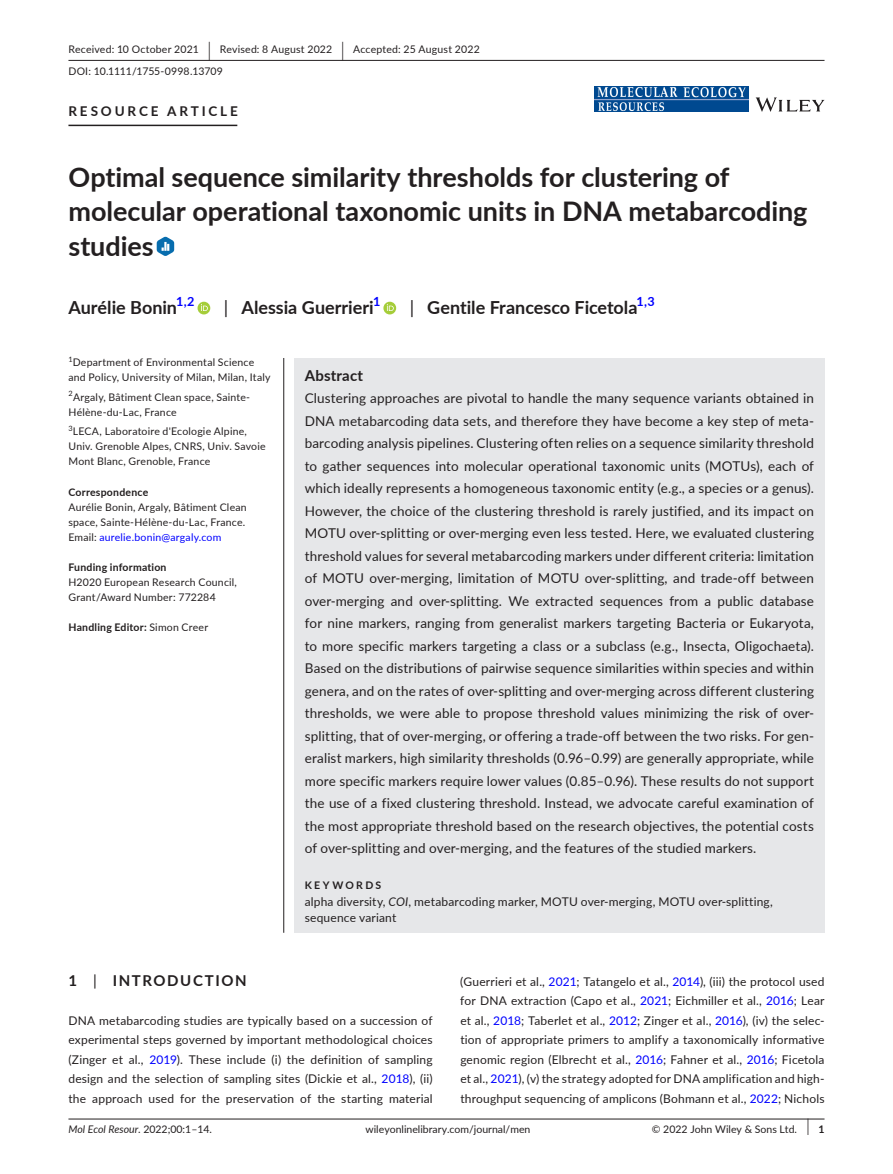
<style>
.page{position:relative;width:893px;height:1174px;background:#fff}
.page>*{position:absolute;margin:0;border:0;box-sizing:border-box;transform-origin:0 0}
.t1{font:700 27px/34.5px "Lato";color:#231f20}
.t2{font:700 18px "Lato";color:#231f20}
.t3{font:700 15px "Lato";letter-spacing:.1em;color:#231f20}
.t4{font:700 15px "Lato";letter-spacing:.015em;color:#231f20}
.t5{font:13.5px/22.5px "Lato";letter-spacing:.01em;color:#231f20;text-align:justify}
.t6{font:700 13.5px "Lato";letter-spacing:.21em;color:#231f20}
.t7{font:700 12.6px "Lato";color:#00f}
.t8{font:12px/19.5px "Lato";letter-spacing:.015em;color:#231f20;text-align:justify}
.t9{font:10.5px/15px "Lato";letter-spacing:.02em;color:#231f20}
.t10{font:10.5px "Lato";color:#231f20}
.t11{font:700 10.5px "Lato";letter-spacing:.02em;color:#231f20}
.t12{font:italic 10.5px "Lato";color:#231f20}
.t13{font:700 10.5px "Lato";letter-spacing:.22em;color:#231f20}
.t14{font:7.35px "Lato";color:#231f20}
.s1{font-size:19.65px}
.s2{font-weight:400}
.s3{color:#00f}
.s4{font-style:italic}
.s5{font-style:normal}
.s6{font-size:17.4px}
.s7{font-weight:700}
</style>
<div class="page">
<hr style="left:68px;top:1118px;width:756px;height:1px;background:#231f20">
<svg style="left:756px;top:97px;width:68px;height:15px"></svg>
<img style="left:595px;top:86px;width:153px;height:26px">
<hr style="left:68px;top:60px;width:756px;height:1px;background:#231f20">
<hr style="left:68px;top:125px;width:169px;height:1px;background:#231f20">
<svg style="left:157px;top:237px;width:17px;height:19px"></svg>
<div style="left:198px;top:302px;width:12px;height:12px;background:#a5cd39;border-radius:50%"></div>
<svg style="left:201px;top:304px;width:7px;height:7px"></svg>
<div style="left:383px;top:302px;width:13px;height:12px;background:#a5cd39;border-radius:50%"></div>
<svg style="left:387px;top:304px;width:7px;height:7px"></svg>
<div style="left:294px;top:358px;width:530px;height:574px;background:#e6e7e9"></div>
<hr style="left:283px;top:358px;width:1px;height:574px;background:#231f20">
<p class="t9" style="left:68px;top:38px;width:413px;line-height:21.8px">Received: 10 October 2021 <span class="s1">|</span> Revised: 8 August 2022 <span class="s1">|</span> Accepted: 25 August 2022<br>DOI: 10.1111/1755-0998.13709</p>
<p class="t6" style="left:68px;top:101px;width:171px">RESOURCE ARTICLE</p>
<h1 class="t1" style="left:68px;top:159px;width:740px">Optimal sequence similarity thresholds for clustering of molecular operational taxonomic units in DNA metabarcoding studies</h1>
<h2 class="t2" style="left:68px;top:295px;width:110px">Aurélie Bonin</h2>
<p class="t7" style="left:176px;top:292px;width:20px">1,2</p>
<h2 class="t2" style="left:224px;top:295px;width:151px"><span class="s2">|</span> Alessia Guerrieri</h2>
<p class="t7" style="left:373px;top:292px;width:9px">1</p>
<h2 class="t2" style="left:410px;top:295px;width:229px"><span class="s2">|</span> Gentile Francesco Ficetola</h2>
<p class="t7" style="left:637px;top:292px;width:20px">1,3</p>
<p class="t14" style="left:68px;top:354px;width:6px">1</p>
<p class="t9" style="left:68px;top:355px;width:204px;text-indent:4px">Department of Environmental Science and Policy, University of Milan, Milan, Italy</p>
<p class="t14" style="left:68px;top:388px;width:6px">2</p>
<p class="t9" style="left:68px;top:389px;width:183px;text-indent:5px">Argaly, Bâtiment Clean space, Sainte-<br>Hélène-du-Lac, France</p>
<p class="t9" style="left:68px;top:424px;width:199px"><sup>3</sup>LECA, Laboratoire d'Ecologie Alpine,<br>Univ. Grenoble Alpes, CNRS, Univ. Savoie<br>Mont Blanc, Grenoble, France</p>
<p class="t11" style="left:68px;top:484px;width:81px">Correspondence</p>
<p class="t9" style="left:68px;top:499px;width:180px">Aurélie Bonin, Argaly, Bâtiment Clean space, Sainte-Hélène-du-Lac, France.<br>Email: <span class="s3">aurelie.bonin@argaly.com</span></p>
<p class="t11" style="left:68px;top:559px;width:100px">Funding information</p>
<p class="t9" style="left:68px;top:574px;width:170px">H2020 European Research Council,<br>Grant/Award Number: 772284</p>
<p class="t11" style="left:68px;top:619px;width:141px">Handling Editor: <span class="s2">Simon Creer</span></p>
<p class="t4" style="left:305px;top:364px;width:60px">Abstract</p>
<p class="t5" style="left:305px;top:386px;width:511px">Clustering approaches are pivotal to handle the many sequence variants obtained in DNA metabarcoding data sets, and therefore they have become a key step of meta&shy;barcoding analysis pipelines. Clustering often relies on a sequence similarity threshold to gather sequences into molecular operational taxonomic units (MOTUs), each of which ideally represents a homogeneous taxonomic entity (e.g., a species or a genus).<br>However, the choice of the clustering threshold is rarely justified, and its impact on MOTU over-splitting or over-merging even less tested. Here, we evaluated clustering threshold values for several metabarcoding markers under different criteria: limitation of MOTU over-merging, limitation of MOTU over-splitting, and trade-off between over-merging and over-splitting. We extracted sequences from a public database for nine markers, ranging from generalist markers targeting Bacteria or Eukaryota, to more specific markers targeting a class or a subclass (e.g., Insecta, Oligochaeta).<br>Based on the distributions of pairwise sequence similarities within species and within genera, and on the rates of over-splitting and over-merging across different clustering thresholds, we were able to propose threshold values minimizing the risk of over&shy;splitting, that of over-merging, or offering a trade-off between the two risks. For gen&shy;eralist markers, high similarity thresholds (0.96–0.99) are generally appropriate, while more specific markers require lower values (0.85–0.96). These results do not support the use of a fixed clustering threshold. Instead, we advocate careful examination of the most appropriate threshold based on the research objectives, the potential costs of over-splitting and over-merging, and the features of the studied markers.</p>
<p class="t13" style="left:305px;top:877px;width:78px">KEYWORDS</p>
<p class="t8" style="left:305px;top:892px;width:470px;line-height:16.5px">alpha diversity, <span class="s4">COI</span>, metabarcoding marker, MOTU over-merging, MOTU over-splitting, sequence variant</p>
<p class="t3" style="left:68px;top:969px;width:180px">1 <span class="s2">|</span> INTRODUCTION</p>
<p class="t8" style="left:68px;top:1010px;width:366px">DNA metabarcoding studies are typically based on a succession of experimental steps governed by important methodological choices (Zinger et al., <span class="s3">2019</span>). These include (i) the definition of sampling design and the selection of sampling sites (Dickie et al., <span class="s3">2018</span>), (ii) the approach used for the preservation of the starting material</p>
<p class="t8" style="left:460px;top:971px;width:366px">(Guerrieri et al., <span class="s3">2021</span>; Tatangelo et al., <span class="s3">2014</span>), (iii) the protocol used for DNA extraction (Capo et al., <span class="s3">2021</span>; Eichmiller et al., <span class="s3">2016</span>; Lear et al., <span class="s3">2018</span>; Taberlet et al., <span class="s3">2012</span>; Zinger et al., <span class="s3">2016</span>), (iv) the selec&shy;tion of appropriate primers to amplify a taxonomically informative genomic region (Elbrecht et al., <span class="s3">2016</span>; Fahner et al., <span class="s3">2016</span>; Ficetola et al., <span class="s3">2021</span>), (v) the strategy adopted for DNA amplification and high&shy;throughput sequencing of amplicons (Bohmann et al., <span class="s3">2022</span>; Nichols</p>
<p class="t12" style="left:68px;top:1121px;width:145px">Mol Ecol Resour. <span class="s5">2022;00:1–14.</span></p>
<p class="t10" style="left:366px;top:1121px;width:166px">wileyonlinelibrary.com/journal/men</p>
<p class="t10" style="left:652px;top:1121px;width:174px">© 2022 John Wiley &amp; Sons Ltd. <span class="s6">|</span> <span class="s7">1</span></p>
</div>
